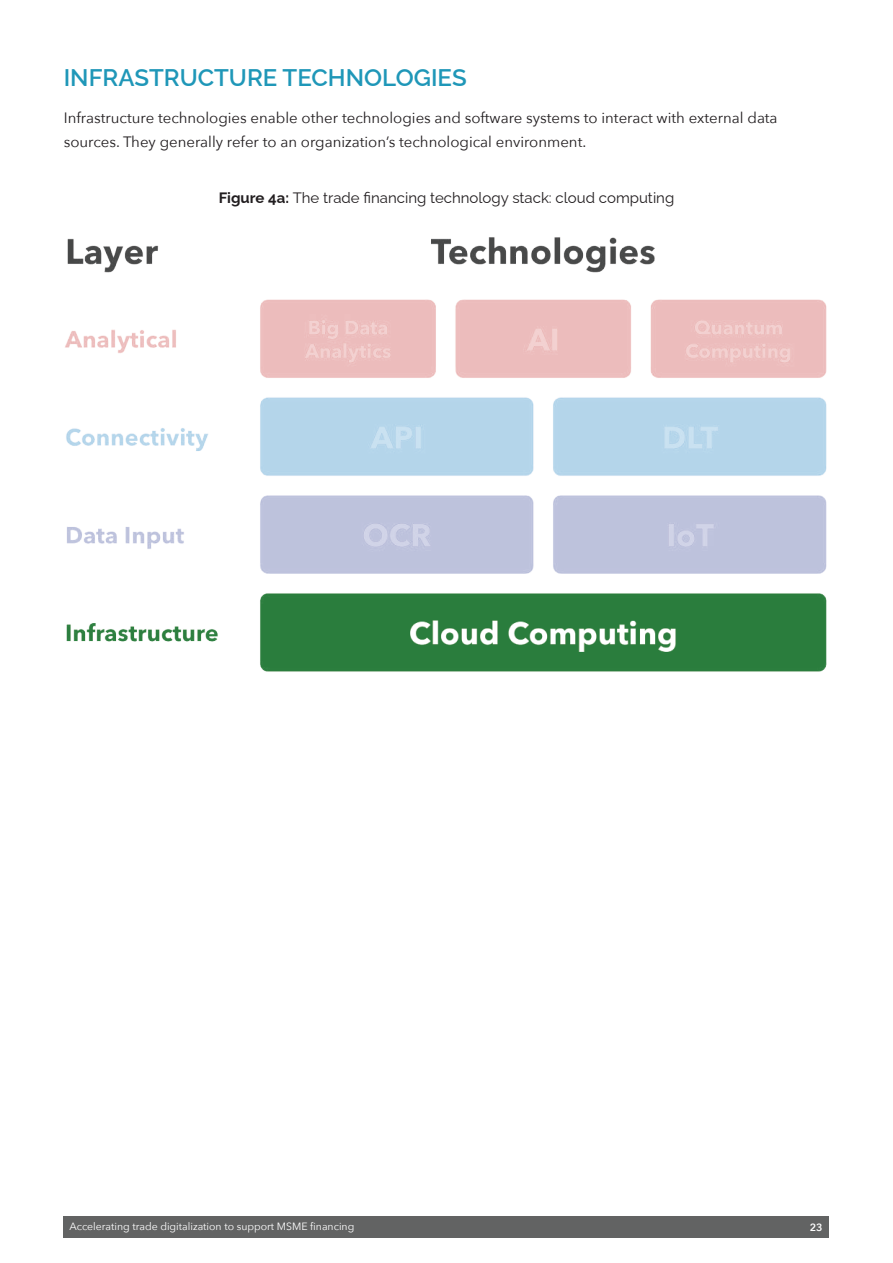
<style>
.page{position:relative;width:893px;height:1263px;background:#fff}
.page>*{position:absolute;margin:0;border:0;box-sizing:border-box;transform-origin:0 0}
.t1{font:600 24px "Raleway";color:#1f97b8}
.t2{font:15px/24px "Avenir Next";color:#211d1f}
.t3{font:15px "Raleway";color:#211d1f}
.t4{font:10.5px "Avenir Next";color:#fff}
.t5{font:600 10.5px "Avenir Next";color:#fff}
.s1{font-weight:700}
</style>
<div class="page">
<div style="left:64px;top:1216px;width:765px;height:21px;background:#626363"></div>
<img style="left:65px;top:237px;width:762px;height:435px">
<h1 class="t1" style="left:64px;top:59px;width:404px">INFRASTRUCTURE TECHNOLOGIES</h1>
<p class="t2" style="left:64px;top:105px;width:715px">Infrastructure technologies enable other technologies and software systems to interact with external data sources. They generally refer to an organization’s technological environment.</p>
<p class="t3" style="left:219px;top:186px;width:457px"><span class="s1">Figure 4a:</span> The trade financing technology stack: cloud computing</p>
<p class="t4" style="left:69px;top:1220px;width:286px">Accelerating trade digitalization to support MSME financing</p>
<p class="t5" style="left:810px;top:1221px;width:14px">23</p>
</div>
